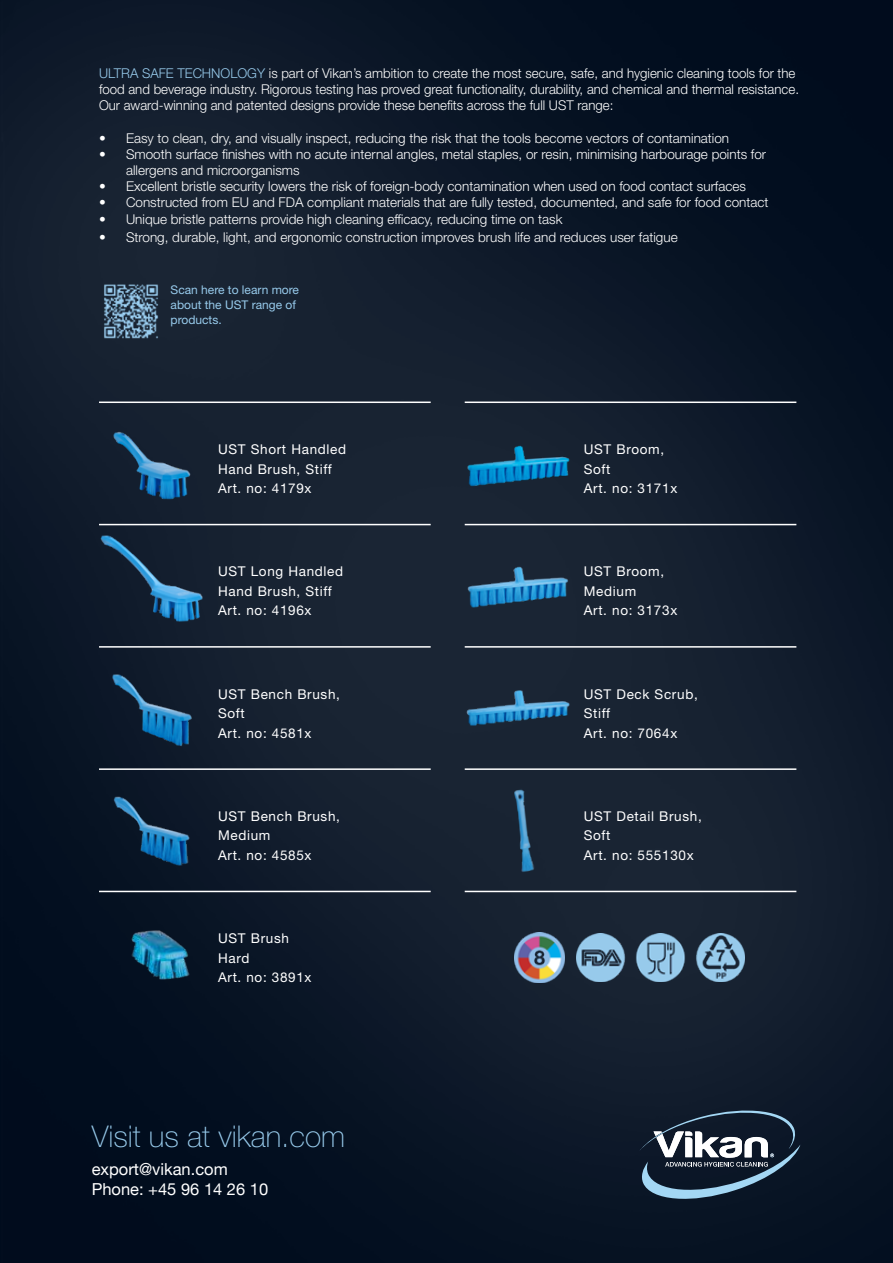
<style>
.page{position:relative;width:893px;height:1263px;background:#fff}
.page>*{position:absolute;margin:0;border:0;box-sizing:border-box;transform-origin:0 0}
.t1{font:100 30px "Helvetica Neue LT Std";color:#97caeb}
.t2{font:16.5px/19.5px "Helvetica Neue";color:#fff}
.t3{font:300 13.5px/16.2px "Helvetica Neue LT Std";color:#fff}
.t4{font:13.5px/19.5px "Helvetica Neue LT Std";letter-spacing:.05em;color:#fff}
.t5{font:12px/15px "Helvetica Neue LT Std";color:#97caeb}
.s1{color:#97caeb}
</style>
<div class="page">
<img style="left:0;top:0;width:893px;height:1263px">
<svg style="left:639px;top:1105px;width:161px;height:99px;background:#354353"></svg>
<img style="left:112px;top:430px;width:81px;height:71px">
<img style="left:99px;top:533px;width:106px;height:90px">
<img style="left:111px;top:672px;width:82px;height:75px">
<img style="left:111px;top:794px;width:82px;height:74px">
<img style="left:465px;top:564px;width:105px;height:45px">
<img style="left:465px;top:688px;width:105px;height:38px">
<img style="left:465px;top:443px;width:105px;height:45px">
<img style="left:512px;top:788px;width:26px;height:86px">
<img style="left:131px;top:928px;width:59px;height:52px">
<img style="left:576px;top:933px;width:168px;height:48px">
<img style="left:515px;top:932px;width:49px;height:50px">
<img style="left:101px;top:281px;width:59px;height:59px">
<hr style="left:99px;top:401px;width:332px;height:2px;background:#fff">
<hr style="left:99px;top:524px;width:332px;height:1px;background:#fff">
<hr style="left:99px;top:646px;width:332px;height:2px;background:#fff">
<hr style="left:99px;top:768px;width:332px;height:2px;background:#fff">
<hr style="left:99px;top:891px;width:332px;height:1px;background:#fff">
<hr style="left:465px;top:401px;width:331px;height:2px;background:#fff">
<hr style="left:465px;top:524px;width:331px;height:1px;background:#fff">
<hr style="left:465px;top:646px;width:331px;height:2px;background:#fff">
<hr style="left:465px;top:768px;width:331px;height:2px;background:#fff">
<hr style="left:465px;top:891px;width:331px;height:1px;background:#fff">
<p class="t3" style="left:99px;top:65px;width:701px"><span class="s1">ULTRA SAFE TECHNOLOGY</span> is part of Vikan’s ambition to create the most secure, safe, and hygienic cleaning tools for the food and beverage industry. Rigorous testing has proved great functionality, durability, and chemical and thermal resistance.<br>Our award-winning and patented designs provide these benefits across the full UST range:</p>
<p class="t3" style="left:99px;top:129px;width:632px">• Easy to clean, dry, and visually inspect, reducing the risk that the tools become vectors of contamination</p>
<p class="t3" style="left:126px;top:146px;width:642px;text-indent:-27px">• Smooth surface finishes with no acute internal angles, metal staples, or resin, minimising harbourage points for allergens and microorganisms</p>
<p class="t3" style="left:99px;top:178px;width:648px">• Excellent bristle security lowers the risk of foreign-body contamination when used on food contact surfaces</p>
<p class="t3" style="left:99px;top:194px;width:671px">• Constructed from EU and FDA compliant materials that are fully tested, documented, and safe for food contact</p>
<p class="t3" style="left:99px;top:210px;width:465px">• Unique bristle patterns provide high cleaning efficacy, reducing time on task</p>
<p class="t3" style="left:99px;top:228px;width:580px">• Strong, durable, light, and ergonomic construction improves brush life and reduces user fatigue</p>
<p class="t5" style="left:171px;top:282px;width:130px">Scan here to learn more about the UST range of products.</p>
<p class="t4" style="left:218px;top:439px;width:130px">UST Short Handled<br>Hand Brush, Stiff<br>Art. no: 4179x</p>
<p class="t4" style="left:218px;top:562px;width:127px">UST Long Handled<br>Hand Brush, Stiff<br>Art. no: 4196x</p>
<p class="t4" style="left:218px;top:684px;width:123px">UST Bench Brush,<br>Soft<br>Art. no: 4581x</p>
<p class="t4" style="left:218px;top:806px;width:123px">UST Bench Brush,<br>Medium<br>Art. no: 4585x</p>
<p class="t4" style="left:218px;top:928px;width:95px">UST Brush<br>Hard<br>Art. no: 3891x</p>
<h1 class="t1" style="left:92px;top:1120px;width:255px">Visit us at vikan.com</h1>
<p class="t2" style="left:92px;top:1159px;width:178px">export@vikan.com<br>Phone: +45 96 14 26 10</p>
<p class="t4" style="left:584px;top:439px;width:95px">UST Broom,<br>Soft<br>Art. no: 3171x</p>
<p class="t4" style="left:584px;top:562px;width:95px">UST Broom,<br>Medium<br>Art. no: 3173x</p>
<p class="t4" style="left:584px;top:684px;width:115px">UST Deck Scrub,<br>Stiff<br>Art. no: 7064x</p>
<p class="t4" style="left:584px;top:806px;width:120px">UST Detail Brush,<br>Soft<br>Art. no: 555130x</p>
</div>
